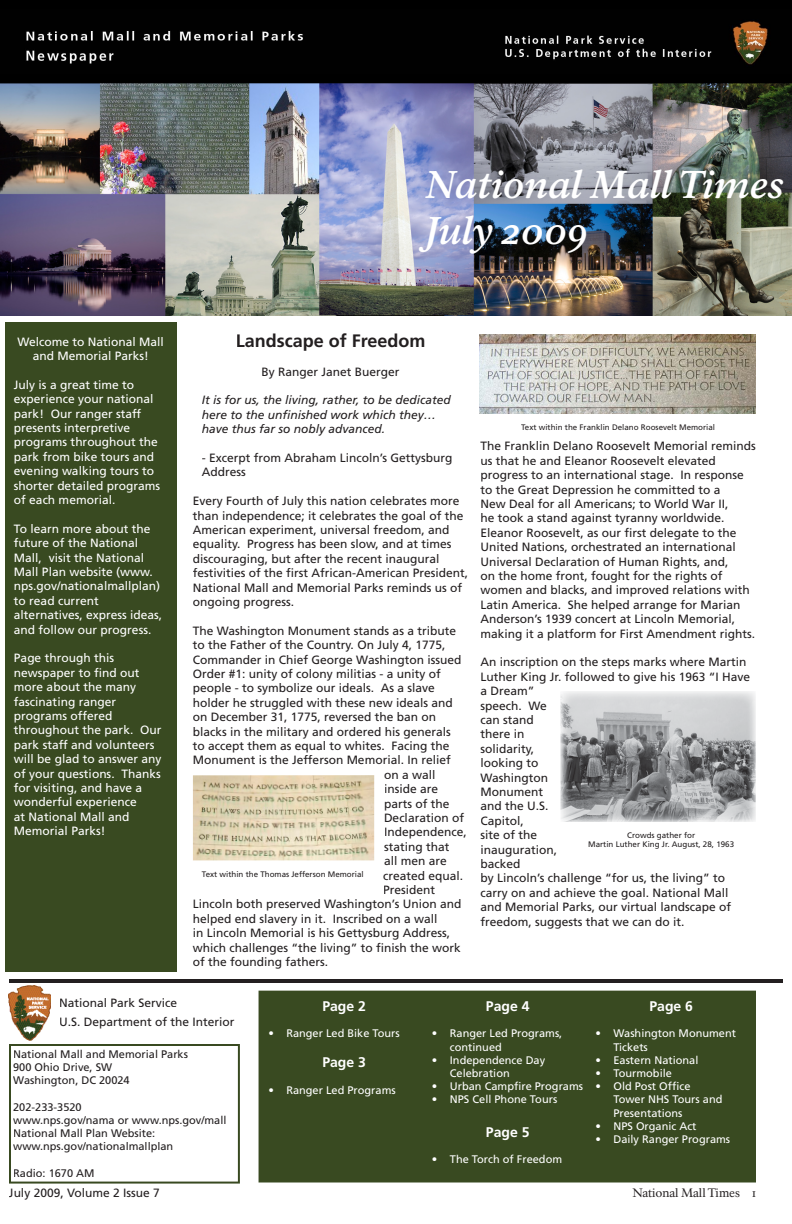
<style>
.page{position:relative;width:792px;height:1224px;background:#fff}
.page>*{position:absolute;margin:0;border:0;box-sizing:border-box;transform-origin:0 0}
.t1{font:italic 700 38px/45.6px "NPS Rawlinson";color:#fff}
.t2{font:700 18px "Frutiger";color:#231f20}
.t3{font:700 14px "Frutiger";color:#fff}
.t4{font:12px/14.4px "Frutiger";color:#231f20}
.t5{font:12px/14.4px "Frutiger";color:#fff}
.t6{font:italic 12px/14.4px "Frutiger";color:#231f20}
.t7{font:12px "NPS Rawlinson";letter-spacing:-.005em;color:#231f20}
.t8{font:11px/13.2px "Frutiger";color:#fff}
.t9{font:11px/13.2px "Frutiger";color:#231f20}
.t10{font:8px/9.6px "Frutiger";color:#231f20;text-align:center}
</style>
<div class="page">
<hr style="left:9px;top:979px;width:774px;height:4px;background:#231f20">
<img style="left:9px;top:985px;width:42px;height:55px">
<div style="left:5px;top:322px;width:171px;height:650px;background:#394a21"></div>
<svg style="left:9px;top:1044px;width:231px;height:140px"></svg>
<img style="left:0;top:0;width:791px;height:316px">
<img style="left:0;top:9px;width:791px;height:64px">
<div style="left:259px;top:991px;width:497px;height:191px;background:#394a21"></div>
<img style="left:561px;top:691px;width:195px;height:131px">
<img style="left:480px;top:334px;width:276px;height:80px">
<img style="left:193px;top:775px;width:181px;height:85px">
<h1 class="t1" style="left:425px;top:162px;width:361px">National Mall Times<br>July 2009</h1>
<p class="t5" style="left:18px;top:334px;width:148px;text-align:center">Welcome to National Mall and Memorial Parks!</p>
<p class="t5" style="left:14px;top:377px;width:148px">July is a great time to experience your national park! Our ranger staff presents interpretive programs throughout the park from bike tours and evening walking tours to shorter detailed programs of each memorial.</p>
<p class="t5" style="left:14px;top:521px;width:150px">To learn more about the future of the National<br>Mall, visit the National<br>Mall Plan website (www. nps.gov/nationalmallplan) to read current alternatives, express ideas, and follow our progress.</p>
<p class="t5" style="left:14px;top:651px;width:149px">Page through this newspaper to find out more about the many fascinating ranger programs offered throughout the park. Our park staff and volunteers will be glad to answer any of your questions. Thanks for visiting, and have a wonderful experience<br>at National Mall and<br>Memorial Parks!</p>
<h2 class="t2" style="left:236px;top:330px;width:191px">Landscape of Freedom</h2>
<p class="t4" style="left:262px;top:364px;width:140px">By Ranger Janet Buerger</p>
<p class="t6" style="left:202px;top:393px;width:250px">It is for us, the living, rather, to be dedicated here to the unfinished work which they… have thus far so nobly advanced.</p>
<p class="t4" style="left:202px;top:451px;width:252px">- Excerpt from Abraham Lincoln’s Gettysburg<br>Address</p>
<p class="t4" style="left:193px;top:494px;width:277px">Every Fourth of July this nation celebrates more than independence; it celebrates the goal of the American experiment, universal freedom, and equality. Progress has been slow, and at times discouraging, but after the recent inaugural festivities of the first African-American President, National Mall and Memorial Parks reminds us of ongoing progress.</p>
<p class="t4" style="left:193px;top:624px;width:265px">The Washington Monument stands as a tribute</p>
<p class="t4" style="left:193px;top:638px;width:254px">to the Father of the Country. On July 4, 1775,</p>
<p class="t4" style="left:193px;top:652px;width:270px">Commander in Chief George Washington issued</p>
<p class="t4" style="left:193px;top:667px;width:250px">Order #1: unity of colony militias - a unity of</p>
<p class="t4" style="left:193px;top:681px;width:244px">people - to symbolize our ideals. As a slave</p>
<p class="t4" style="left:193px;top:696px;width:262px">holder he struggled with these new ideals and</p>
<p class="t4" style="left:193px;top:710px;width:245px">on December 31, 1775, reversed the ban on</p>
<p class="t4" style="left:193px;top:724px;width:260px">blacks in the military and ordered his generals</p>
<p class="t4" style="left:193px;top:739px;width:258px">to accept them as equal to whites. Facing the</p>
<p class="t4" style="left:193px;top:753px;width:259px">Monument is the Jefferson Memorial. In relief</p>
<p class="t4" style="left:384px;top:768px;width:53px">on a wall</p>
<p class="t4" style="left:384px;top:782px;width:56px">inside are</p>
<p class="t4" style="left:384px;top:796px;width:67px">parts of the</p>
<p class="t4" style="left:384px;top:811px;width:82px">Declaration of</p>
<p class="t4" style="left:384px;top:825px;width:84px">Independence,</p>
<p class="t4" style="left:384px;top:840px;width:67px">stating that</p>
<p class="t4" style="left:384px;top:854px;width:64px">all men are</p>
<p class="t4" style="left:383px;top:868px;width:82px">created equal.</p>
<p class="t4" style="left:383px;top:883px;width:54px">President</p>
<p class="t4" style="left:193px;top:897px;width:270px">Lincoln both preserved Washington’s Union and</p>
<p class="t4" style="left:193px;top:912px;width:246px">helped end slavery in it. Inscribed on a wall</p>
<p class="t4" style="left:193px;top:926px;width:259px">in Lincoln Memorial is his Gettysburg Address,</p>
<p class="t4" style="left:193px;top:940px;width:270px">which challenges “the living” to finish the work</p>
<p class="t4" style="left:193px;top:955px;width:137px">of the founding fathers.</p>
<p class="t10" style="left:202px;top:869px;width:163px">Text within the Thomas Jefferson Memorial</p>
<p class="t10" style="left:521px;top:422px;width:196px">Text within the Franklin Delano Roosevelt Memorial</p>
<p class="t4" style="left:480px;top:439px;width:277px">The Franklin Delano Roosevelt Memorial reminds us that he and Eleanor Roosevelt elevated progress to an international stage. In response to the Great Depression he committed to a<br>New Deal for all Americans; to World War II,<br>he took a stand against tyranny worldwide.<br>Eleanor Roosevelt, as our first delegate to the United Nations, orchestrated an international Universal Declaration of Human Rights, and,<br>on the home front, fought for the rights of women and blacks, and improved relations with Latin America. She helped arrange for Marian Anderson’s 1939 concert at Lincoln Memorial, making it a platform for First Amendment rights.</p>
<p class="t4" style="left:480px;top:655px;width:271px">An inscription on the steps marks where Martin<br>Luther King Jr. followed to give his 1963 “I Have a Dream”<br>speech. We<br>can stand<br>there in<br>solidarity,<br>looking to<br>Washington<br>Monument<br>and the U.S.<br>Capitol,<br>site of the<br>inauguration,<br>backed<br>by Lincoln’s challenge “for us, the living” to carry on and achieve the goal. National Mall and Memorial Parks, our virtual landscape of freedom, suggests that we can do it.</p>
<p class="t10" style="left:588px;top:830px;width:147px">Crowds gather for<br>Martin Luther King Jr. August, 28, 1963</p>
<p class="t4" style="left:59px;top:993px;width:177px;line-height:18.9px">National Park Service<br>U.S. Department of the Interior</p>
<p class="t9" style="left:13px;top:1048px;width:176px">National Mall and Memorial Parks<br>900 Ohio Drive, SW<br>Washington, DC 20024</p>
<p class="t9" style="left:13px;top:1100px;width:215px">202-233-3520<br>www.nps.gov/nama or www.nps.gov/mall<br>National Mall Plan Website: www.nps.gov/nationalmallplan</p>
<p class="t9" style="left:13px;top:1166px;width:83px">Radio: 1670 AM</p>
<p class="t4" style="left:9px;top:1186px;width:152px">July 2009, Volume 2 Issue 7</p>
<p class="t3" style="left:322px;top:998px;width:45px">Page 2</p>
<p class="t8" style="left:268px;top:1027px;width:133px">• Ranger Led Bike Tours</p>
<p class="t3" style="left:322px;top:1054px;width:45px">Page 3</p>
<p class="t8" style="left:268px;top:1083px;width:129px">• Ranger Led Programs</p>
<p class="t3" style="left:486px;top:998px;width:45px">Page 4</p>
<p class="t8" style="left:450px;top:1027px;width:114px;text-indent:-18px">• Ranger Led Programs, continued</p>
<p class="t8" style="left:450px;top:1053px;width:97px;text-indent:-18px">• Independence Day<br>Celebration</p>
<p class="t8" style="left:432px;top:1080px;width:153px">• Urban Campfire Programs</p>
<p class="t8" style="left:432px;top:1093px;width:127px">• NPS Cell Phone Tours</p>
<p class="t3" style="left:486px;top:1124px;width:45px">Page 5</p>
<p class="t8" style="left:432px;top:1153px;width:132px">• The Torch of Freedom</p>
<p class="t3" style="left:649px;top:998px;width:45px">Page 6</p>
<p class="t8" style="left:613px;top:1027px;width:124px;text-indent:-18px">• Washington Monument<br>Tickets</p>
<p class="t8" style="left:595px;top:1053px;width:104px">• Eastern National</p>
<p class="t8" style="left:595px;top:1067px;width:78px">• Tourmobile</p>
<p class="t8" style="left:613px;top:1080px;width:110px;text-indent:-18px">• Old Post Office<br>Tower NHS Tours and<br>Presentations</p>
<p class="t8" style="left:595px;top:1119px;width:103px">• NPS Organic Act</p>
<p class="t8" style="left:595px;top:1133px;width:136px">• Daily Ranger Programs</p>
<p class="t7" style="left:632px;top:1186px;width:125px">National Mall Times 1</p>
</div>
